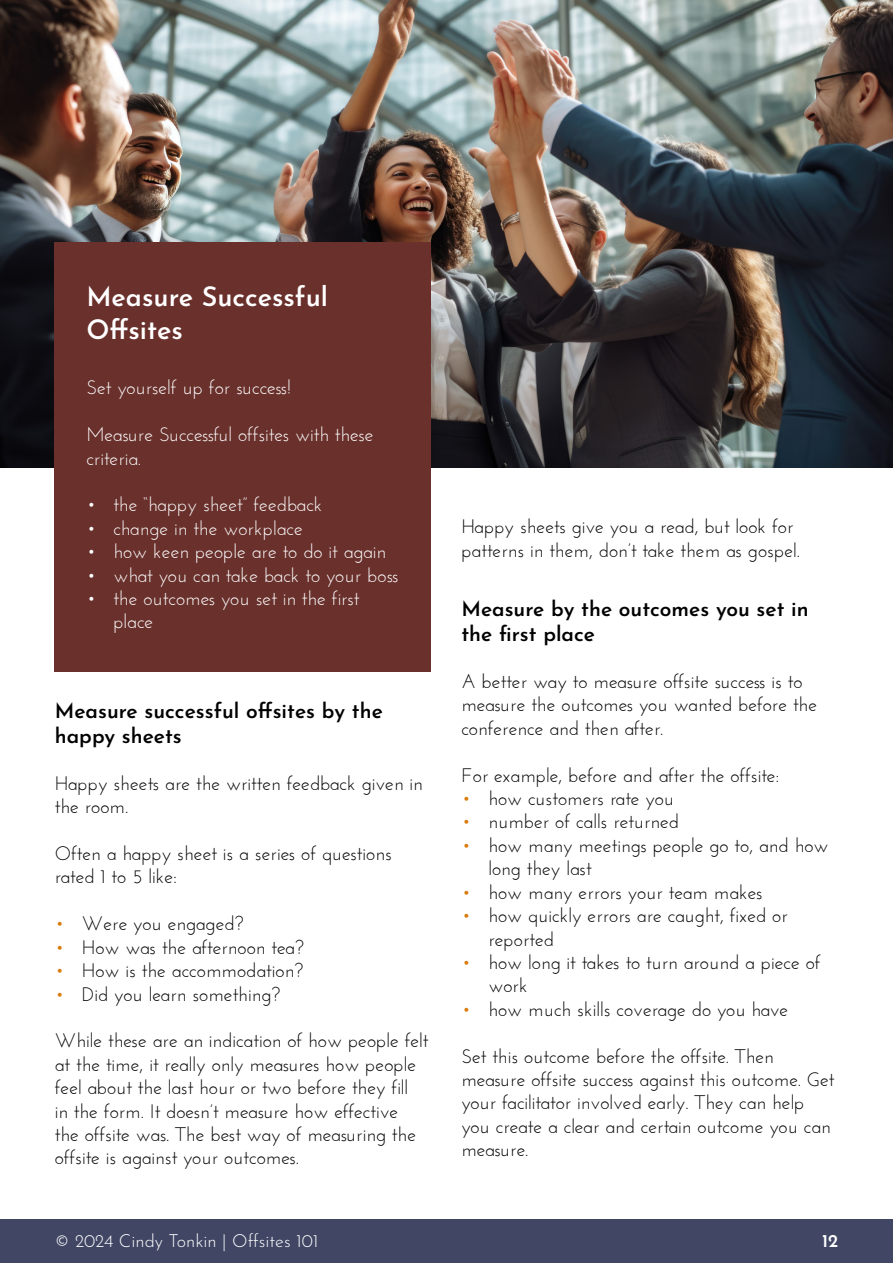
<style>
.page{position:relative;width:893px;height:1263px;background:#fff}
.page>*{position:absolute;margin:0;border:0;box-sizing:border-box;transform-origin:0 0}
.t1{font:600 27px/32.4px "Josefin Sans";color:#fff}
.t2{font:600 21px/25.2px "Josefin Sans";color:#000}
.t3{font:19.5px/23.4px "Josefin Sans";color:#000}
.t4{font:19.5px/23.4px "Josefin Sans";color:#fff}
.t5{font:300 18px "Josefin Sans";color:#fff}
.t6{font:600 18px "Josefin Sans";color:#fff}
.s1{font-size:21px}
.s2{font-size:21px;color:#da7b08}
</style>
<div class="page">
<div style="left:0;top:1219px;width:893px;height:44px;background:#404664"></div>
<img style="left:0;top:0;width:893px;height:468px">
<div style="left:54px;top:242px;width:377px;height:430px;background:#69302c"></div>
<h1 class="t1" style="left:86px;top:278px;width:243px">Measure Successful<br>Offsites</h1>
<p class="t4" style="left:86px;top:376px;width:206px">Set yourself up for success!</p>
<p class="t4" style="left:86px;top:423px;width:289px">Measure Successful offsites with these criteria.</p>
<p class="t4" style="left:86px;top:493px;width:238px"><span class="s1">•</span> the “happy sheet” feedback</p>
<p class="t4" style="left:86px;top:516px;width:218px"><span class="s1">•</span> change in the workplace</p>
<p class="t4" style="left:86px;top:540px;width:301px"><span class="s1">•</span> how keen people are to do it again</p>
<p class="t4" style="left:86px;top:563px;width:314px"><span class="s1">•</span> what you can take back to your boss</p>
<p class="t4" style="left:113px;top:586px;width:248px;text-indent:-27px"><span class="s1">•</span> the outcomes you set in the first place</p>
<p class="t2" style="left:55px;top:696px;width:330px">Measure successful offsites by the happy sheets</p>
<p class="t3" style="left:55px;top:771px;width:370px">Happy sheets are the written feedback given in the room.</p>
<p class="t3" style="left:55px;top:841px;width:339px">Often a happy sheet is a series of questions rated 1 to 5 like:</p>
<p class="t3" style="left:55px;top:912px;width:190px"><span class="s2">•</span> Were you engaged?</p>
<p class="t3" style="left:55px;top:935px;width:251px"><span class="s2">•</span> How was the afternoon tea?</p>
<p class="t3" style="left:55px;top:958px;width:250px"><span class="s2">•</span> How is the accommodation?</p>
<p class="t3" style="left:55px;top:982px;width:227px"><span class="s2">•</span> Did you learn something?</p>
<p class="t3" style="left:55px;top:1029px;width:375px">While these are an indication of how people felt at the time, it really only measures how people feel about the last hour or two before they fill<br>in the form. It doesn’t measure how effective<br>the offsite was. The best way of measuring the offsite is against your outcomes.</p>
<p class="t3" style="left:461px;top:515px;width:340px">Happy sheets give you a read, but look for patterns in them, don’t take them as gospel.</p>
<p class="t2" style="left:461px;top:594px;width:349px">Measure by the outcomes you set in the first place</p>
<p class="t3" style="left:461px;top:669px;width:357px">A better way to measure offsite success is to measure the outcomes you wanted before the conference and then after.</p>
<p class="t3" style="left:461px;top:763px;width:319px">For example, before and after the offsite:</p>
<p class="t3" style="left:461px;top:786px;width:214px"><span class="s2">•</span> how customers rate you</p>
<p class="t3" style="left:461px;top:810px;width:219px"><span class="s2">•</span> number of calls returned</p>
<p class="t3" style="left:488px;top:833px;width:342px;text-indent:-27px"><span class="s2">•</span> how many meetings people go to, and how long they last</p>
<p class="t3" style="left:461px;top:880px;width:303px"><span class="s2">•</span> how many errors your team makes</p>
<p class="t3" style="left:488px;top:903px;width:301px;text-indent:-27px"><span class="s2">•</span> how quickly errors are caught, fixed or reported</p>
<p class="t3" style="left:488px;top:950px;width:334px;text-indent:-27px"><span class="s2">•</span> how long it takes to turn around a piece of work</p>
<p class="t3" style="left:461px;top:997px;width:328px"><span class="s2">•</span> how much skills coverage do you have</p>
<p class="t3" style="left:461px;top:1044px;width:375px">Set this outcome before the offsite. Then measure offsite success against this outcome. Get your facilitator involved early. They can help you create a clear and certain outcome you can measure.</p>
<p class="t5" style="left:55px;top:1227px;width:265px">© 2024 Cindy Tonkin | Offsites 101</p>
<p class="t6" style="left:822px;top:1227px;width:18px">12</p>
</div>
